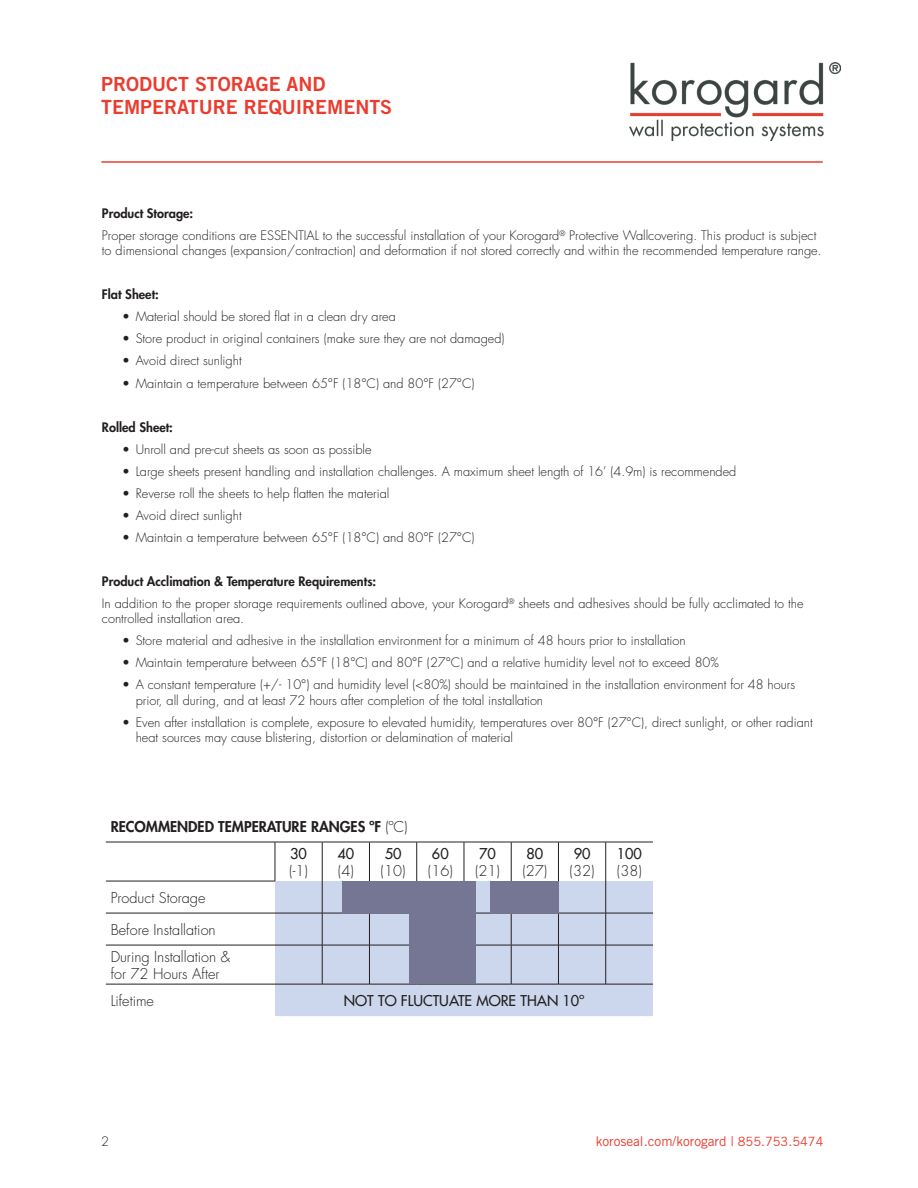
<style>
.page{position:relative;width:918px;height:1188px;background:#fff}
.page>*{position:absolute;margin:0;border:0;box-sizing:border-box;transform-origin:0 0}
.t1{font:19.5px/23.4px "Trade Gothic LT Std Bd 2";color:#ea3d2f}
.t2{font:300 14.55px/17.4px "Futura Std";color:#231f20}
.t3{font:800 14.55px "Futura Std";color:#231f20}
.t4{font:500 14.55px "Futura Std";color:#231f20}
.t5{font:13.5px "Trade Gothic LT Std";color:#ea3d2f}
.t6{font:300 12.75px/15.3px "Futura Std";color:#231f20}
.t7{font:800 12.75px "Futura Std";color:#231f20}
.s1{font-weight:300}
.s2{font-weight:500}
.s3{font-size:12.75px}
</style>
<div class="page">
<hr style="left:101px;top:161px;width:722px;height:2px;background:#ea3d2f">
<img style="left:630px;top:62px;width:210px;height:78px">
<div style="left:275px;top:881px;width:378px;height:135px;background:#ccd6ec"></div>
<hr style="left:106px;top:842px;width:169px;height:1px;background:#231f20">
<hr style="left:275px;top:842px;width:47px;height:1px;background:#231f20">
<hr style="left:275px;top:842px;width:1px;height:39px;background:#231f20">
<hr style="left:322px;top:842px;width:47px;height:1px;background:#231f20">
<hr style="left:322px;top:842px;width:1px;height:39px;background:#231f20">
<hr style="left:369px;top:842px;width:48px;height:1px;background:#231f20">
<hr style="left:369px;top:842px;width:1px;height:39px;background:#231f20">
<hr style="left:417px;top:842px;width:47px;height:1px;background:#231f20">
<hr style="left:416px;top:842px;width:1px;height:39px;background:#231f20">
<hr style="left:464px;top:842px;width:47px;height:1px;background:#231f20">
<hr style="left:464px;top:842px;width:1px;height:39px;background:#231f20">
<hr style="left:511px;top:842px;width:47px;height:1px;background:#231f20">
<hr style="left:511px;top:842px;width:1px;height:39px;background:#231f20">
<hr style="left:558px;top:842px;width:48px;height:1px;background:#231f20">
<hr style="left:558px;top:842px;width:1px;height:39px;background:#231f20">
<hr style="left:606px;top:842px;width:47px;height:1px;background:#231f20">
<hr style="left:605px;top:842px;width:1px;height:39px;background:#231f20">
<hr style="left:106px;top:881px;width:169px;height:1px;background:#231f20">
<hr style="left:322px;top:881px;width:1px;height:32px;background:#231f20">
<hr style="left:605px;top:881px;width:1px;height:32px;background:#231f20">
<hr style="left:106px;top:913px;width:169px;height:1px;background:#231f20">
<hr style="left:275px;top:913px;width:47px;height:1px;background:#231f20">
<hr style="left:322px;top:913px;width:47px;height:1px;background:#231f20">
<hr style="left:322px;top:913px;width:1px;height:32px;background:#231f20">
<hr style="left:369px;top:913px;width:1px;height:32px;background:#231f20">
<hr style="left:464px;top:913px;width:47px;height:1px;background:#231f20">
<hr style="left:511px;top:913px;width:1px;height:32px;background:#231f20">
<hr style="left:558px;top:913px;width:48px;height:1px;background:#231f20">
<hr style="left:558px;top:913px;width:1px;height:32px;background:#231f20">
<hr style="left:606px;top:913px;width:47px;height:1px;background:#231f20">
<hr style="left:605px;top:913px;width:1px;height:32px;background:#231f20">
<hr style="left:106px;top:945px;width:169px;height:1px;background:#231f20">
<hr style="left:275px;top:945px;width:47px;height:1px;background:#231f20">
<hr style="left:322px;top:945px;width:47px;height:1px;background:#231f20">
<hr style="left:322px;top:945px;width:1px;height:39px;background:#231f20">
<hr style="left:369px;top:945px;width:48px;height:1px;background:#231f20">
<hr style="left:369px;top:945px;width:1px;height:39px;background:#231f20">
<hr style="left:464px;top:945px;width:47px;height:1px;background:#231f20">
<hr style="left:511px;top:945px;width:47px;height:1px;background:#231f20">
<hr style="left:511px;top:945px;width:1px;height:39px;background:#231f20">
<hr style="left:558px;top:945px;width:48px;height:1px;background:#231f20">
<hr style="left:558px;top:945px;width:1px;height:39px;background:#231f20">
<hr style="left:606px;top:945px;width:47px;height:1px;background:#231f20">
<hr style="left:605px;top:945px;width:1px;height:39px;background:#231f20">
<hr style="left:106px;top:984px;width:169px;height:1px;background:#231f20">
<hr style="left:275px;top:984px;width:47px;height:1px;background:#231f20">
<hr style="left:322px;top:984px;width:47px;height:1px;background:#231f20">
<hr style="left:369px;top:984px;width:48px;height:1px;background:#231f20">
<hr style="left:417px;top:984px;width:47px;height:1px;background:#231f20">
<hr style="left:464px;top:984px;width:47px;height:1px;background:#231f20">
<hr style="left:511px;top:984px;width:47px;height:1px;background:#231f20">
<hr style="left:558px;top:984px;width:48px;height:1px;background:#231f20">
<hr style="left:606px;top:984px;width:47px;height:1px;background:#231f20">
<div style="left:342px;top:881px;width:134px;height:33px;background:#757594"></div>
<div style="left:490px;top:881px;width:69px;height:33px;background:#757594"></div>
<div style="left:409px;top:908px;width:67px;height:76px;background:#757594"></div>
<p class="t1" style="left:101px;top:72px;width:292px">PRODUCT STORAGE AND<br>TEMPERATURE REQUIREMENTS</p>
<p class="t7" style="left:102px;top:205px;width:93px">Product Storage:</p>
<p class="t6" style="left:102px;top:228px;width:721px">Proper storage conditions are ESSENTIAL to the successful installation of your Korogard<sup>®</sup> Protective Wallcovering. This product is subject to dimensional changes (expansion/contraction) and deformation if not stored correctly and within the recommended temperature range.</p>
<p class="t7" style="left:102px;top:287px;width:58px">Flat Sheet:</p>
<p class="t6" style="left:122px;top:309px;width:275px">• Material should be stored flat in a clean dry area</p>
<p class="t6" style="left:122px;top:332px;width:384px">• Store product in original containers (make sure they are not damaged)</p>
<p class="t6" style="left:122px;top:354px;width:121px">• Avoid direct sunlight</p>
<p class="t6" style="left:122px;top:376px;width:354px">• Maintain a temperature between 65°F (18°C) and 80°F (27°C)</p>
<p class="t7" style="left:102px;top:419px;width:73px">Rolled Sheet:</p>
<p class="t6" style="left:122px;top:442px;width:251px">• Unroll and pre-cut sheets as soon as possible</p>
<p class="t6" style="left:122px;top:464px;width:616px">• Large sheets present handling and installation challenges. A maximum sheet length of 16’ (4.9m) is recommended</p>
<p class="t6" style="left:122px;top:486px;width:269px">• Reverse roll the sheets to help flatten the material</p>
<p class="t6" style="left:122px;top:508px;width:121px">• Avoid direct sunlight</p>
<p class="t6" style="left:122px;top:530px;width:354px">• Maintain a temperature between 65°F (18°C) and 80°F (27°C)</p>
<p class="t7" style="left:102px;top:573px;width:276px">Product Acclimation &amp; Temperature Requirements:</p>
<p class="t6" style="left:102px;top:596px;width:703px">In addition to the proper storage requirements outlined above, your Korogard<sup>®</sup> sheets and adhesives should be fully acclimated to the controlled installation area.</p>
<p class="t6" style="left:122px;top:633px;width:565px">• Store material and adhesive in the installation environment for a minimum of 48 hours prior to installation</p>
<p class="t6" style="left:122px;top:656px;width:598px">• Maintain temperature between 65°F (18°C) and 80°F (27°C) and a relative humidity level not to exceed 80%</p>
<p class="t6" style="left:136px;top:678px;width:661px;text-indent:-14px">• A constant temperature (+/- 10°) and humidity level (&lt;80%) should be maintained in the installation environment for 48 hours prior, all during, and at least 72 hours after completion of the total installation</p>
<p class="t6" style="left:136px;top:715px;width:679px;text-indent:-14px">• Even after installation is complete, exposure to elevated humidity, temperatures over 80°F (27°C), direct sunlight, or other radiant heat sources may cause blistering, distortion or delamination of material</p>
<p class="t3" style="left:111px;top:817px;width:299px">RECOMMENDED TEMPERATURE RANGES ºF <span class="s1">(ºC)</span></p>
<p class="t2" style="left:289px;top:845px;width:20px"><span class="s2">30 </span>(-1)</p>
<p class="t2" style="left:337px;top:845px;width:18px"><span class="s2">40 </span>(4)</p>
<p class="t2" style="left:381px;top:845px;width:26px"><span class="s2">50 </span>(10)</p>
<p class="t2" style="left:428px;top:845px;width:26px"><span class="s2">60 </span>(16)</p>
<p class="t2" style="left:475px;top:845px;width:26px"><span class="s2">70 </span>(21)</p>
<p class="t2" style="left:522px;top:845px;width:26px"><span class="s2">80 </span>(27)</p>
<p class="t2" style="left:570px;top:845px;width:26px"><span class="s2">90 </span>(32)</p>
<p class="t2" style="left:617px;top:845px;width:27px"><span class="s2">100 </span>(38)</p>
<p class="t2" style="left:111px;top:889px;width:96px">Product Storage</p>
<p class="t2" style="left:111px;top:921px;width:107px">Before Installation</p>
<p class="t2" style="left:111px;top:948px;width:121px">During Installation &amp; for 72 Hours After</p>
<p class="t2" style="left:111px;top:993px;width:45px">Lifetime</p>
<p class="t4" style="left:344px;top:992px;width:242px">NOT TO FLUCTUATE MORE THAN 10º</p>
<p class="t6" style="left:101px;top:1134px;width:9px">2</p>
<p class="t5" style="left:596px;top:1133px;width:229px">koroseal.com/korogard | <span class="s3">855.753.5474</span></p>
</div>
